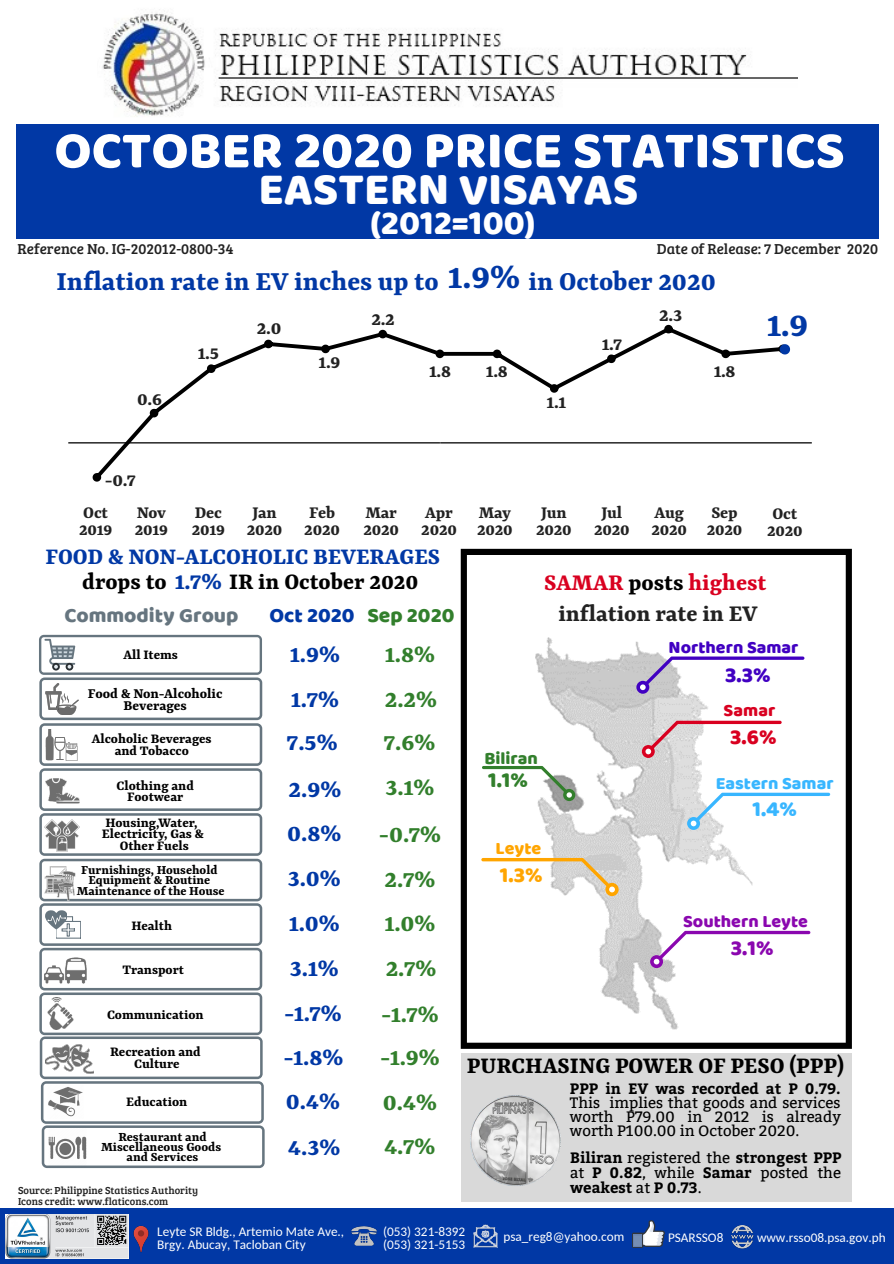
<style>
.page{position:relative;width:894px;height:1264px;background:#fff}
.page>*{position:absolute;margin:0;border:0;box-sizing:border-box;transform-origin:0 0}
.t1{font:52.95px "Baloo Bhai";color:#fff}
.t2{font:46.35px "Baloo Bhai";color:#fff}
.t3{font:700 39.75px "Rasa";color:#0138a5}
.t4{font:34.8px "Baloo Bhai";color:#fff}
.t5{font:700 29.85px "Rasa";color:#0138a5}
.t6{font:700 27.6px/44.7px "Rasa";color:#327f2c}
.t7{font:700 27.6px/44.8px "Rasa";color:#0138a5;text-align:justify}
.t8{font:700 25.8px/30.6px "Rasa";color:#222;text-align:center}
.t9{font:700 25.5px/24.8px "Rasa";color:#0138a5;text-align:center}
.t10{font:700 25.5px "Rasa";color:#000}
.t11{font:21.9px "Baloo Bhai";color:#4100c2}
.t12{font:21.9px "Baloo Bhai";color:#d90020}
.t13{font:21.9px "Baloo Bhai";color:#38b6ff}
.t14{font:21.9px "Baloo Bhai";color:#8a07af}
.t15{font:21.9px "Baloo Bhai";color:#ffa500}
.t16{font:21.9px "Baloo Bhai";color:#327f2c}
.t17{font:700 21px "Rasa";color:#222}
.t18{font:21px "Baloo Bhai";color:#66757f}
.t19{font:21px "Baloo Bhai";color:#327f2c}
.t20{font:21px "Baloo Bhai";color:#0138a5}
.t21{font:700 18.75px/17px "Rasa";letter-spacing:-.01em;color:#222}
.t22{font:17.85px "Baloo Bhai";color:#8a07af}
.t23{font:17.85px "Baloo Bhai";color:#4100c2}
.t24{font:17.85px "Baloo Bhai";color:#38b6ff}
.t25{font:17.85px "Baloo Bhai";color:#327f2c}
.t26{font:17.85px "Baloo Bhai";color:#d90020}
.t27{font:17.85px "Baloo Bhai";color:#ffa500}
.t28{font:700 15.45px/12px "Rasa";color:#000;text-align:center}
.t29{font:700 15px/11.6px "Rasa";color:#000;text-align:center}
.t30{font:700 15px/15px "Bitter";color:#000;text-align:justify}
.t31{font:15px/14px "Bitter";color:#000;text-align:justify}
.t32{font:14.85px "Bree Serif";color:#222}
.t33{font:700 14.25px/10.4px "Rasa";color:#000;text-align:center}
.t34{font:700 14.1px/10.8px "Rasa";color:#000;text-align:center}
.t35{font:13.2px/13.5px "Carlito";color:#fff}
.t36{font:10.5px/10.5px "Bree Serif";color:#222}
.s1{color:#000}
.s2{font-size:27px}
.s3{color:#d90020}
.s4{font-weight:400}
</style>
<div class="page">
<img style="left:102px;top:9px;width:694px;height:108px">
<div style="left:17px;top:125px;width:861px;height:113px;background:#0138a5"></div>
<div style="left:0;top:1208px;width:893px;height:55px;background:#0138a5"></div>
<img style="left:128px;top:1225px;width:21px;height:27px">
<svg style="left:632px;top:1220px;width:32px;height:27px"></svg>
<div style="left:633px;top:1233px;width:9px;height:13px;background:#6883b0"></div>
<div style="left:633px;top:1235px;width:8px;height:10px;background:#758eb3"></div>
<img style="left:6px;top:1214px;width:122px;height:44px">
<img style="left:473px;top:1224px;width:25px;height:24px">
<img style="left:731px;top:1225px;width:22px;height:23px">
<img style="left:351px;top:1226px;width:26px;height:20px">
<svg style="left:460px;top:549px;width:391px;height:499px"></svg>
<img style="left:535px;top:636px;width:217px;height:394px">
<svg style="left:633px;top:599px;width:45px;height:45px"></svg>
<svg style="left:636px;top:656px;width:168px;height:37px"></svg>
<svg style="left:650px;top:930px;width:160px;height:38px"></svg>
<svg style="left:481px;top:858px;width:137px;height:38px"></svg>
<svg style="left:482px;top:766px;width:93px;height:35px"></svg>
<svg style="left:641px;top:720px;width:140px;height:38px"></svg>
<svg style="left:687px;top:792px;width:142px;height:38px"></svg>
<div style="left:460px;top:1053px;width:391px;height:149px;background:#d9d9d9"></div>
<img style="left:460px;top:1077px;width:101px;height:125px">
<svg style="left:39px;top:635px;width:225px;height:532px"></svg>
<svg style="left:68px;top:325px;width:743px;height:156px"></svg>
<h1 class="t1" style="left:54px;top:118px;width:791px">OCTOBER 2020 PRICE STATISTICS</h1>
<h2 class="t2" style="left:258px;top:161px;width:381px">EASTERN VISAYAS</h2>
<h3 class="t4" style="left:370px;top:202px;width:167px">(2012=100)</h3>
<p class="t32" style="left:18px;top:238px;width:217px">Reference No. IG-202012-0800-34</p>
<p class="t32" style="left:656px;top:238px;width:223px">Date of Release: 7 December 2020</p>
<h3 class="t3" style="left:448px;top:259px;width:74px">1.9%</h3>
<h3 class="t5" style="left:56px;top:268px;width:384px">Inflation rate in EV inches up to</h3>
<h3 class="t5" style="left:528px;top:268px;width:189px">in October 2020</h3>
<h3 class="t17" style="left:137px;top:389px;width:26px">0.6</h3>
<h3 class="t17" style="left:198px;top:344px;width:23px">1.5</h3>
<h3 class="t17" style="left:257px;top:318px;width:26px">2.0</h3>
<h3 class="t17" style="left:318px;top:353px;width:23px">1.9</h3>
<h3 class="t17" style="left:371px;top:310px;width:25px">2.2</h3>
<h3 class="t17" style="left:429px;top:361px;width:23px">1.8</h3>
<h3 class="t17" style="left:486px;top:361px;width:23px">1.8</h3>
<h3 class="t17" style="left:546px;top:392px;width:21px">1.1</h3>
<h3 class="t17" style="left:601px;top:335px;width:22px">1.7</h3>
<h3 class="t17" style="left:659px;top:306px;width:24px">2.3</h3>
<h3 class="t17" style="left:713px;top:361px;width:23px">1.8</h3>
<h3 class="t3" style="left:766px;top:307px;width:43px">1.9</h3>
<h3 class="t17" style="left:105px;top:470px;width:32px">-0.7</h3>
<p class="t21" style="left:79px;top:505px;width:35px">Oct<br>2019</p>
<p class="t21" style="left:135px;top:505px;width:35px">Nov<br>2019</p>
<p class="t21" style="left:192px;top:505px;width:35px">Dec<br>2019</p>
<p class="t21" style="left:247px;top:505px;width:37px;text-align:center">Jan<br>2020</p>
<p class="t21" style="left:304px;top:505px;width:37px">Feb<br>2020</p>
<p class="t21" style="left:363px;top:505px;width:37px">Mar<br>2020</p>
<p class="t21" style="left:421px;top:505px;width:37px">Apr<br>2020</p>
<p class="t21" style="left:477px;top:505px;width:37px">May<br>2020</p>
<p class="t21" style="left:536px;top:505px;width:37px">Jun<br>2020</p>
<p class="t21" style="left:594px;top:505px;width:37px;text-align:center">Jul<br>2020</p>
<p class="t21" style="left:651px;top:505px;width:37px">Aug<br>2020</p>
<p class="t21" style="left:706px;top:505px;width:37px">Sep<br>2020</p>
<p class="t21" style="left:766px;top:506px;width:37px">Oct<br>2020</p>
<h3 class="t9" style="left:45px;top:546px;width:396px">FOOD &amp; NON-ALCOHOLIC BEVERAGES <span class="s1">drops to</span> <span class="s2">1.7%</span> <span class="s1">IR in October 2020</span></h3>
<h3 class="t18" style="left:64px;top:602px;width:175px">Commodity Group</h3>
<p class="t29" style="left:123px;top:650px;width:56px">All Items</p>
<p class="t28" style="left:88px;top:688px;width:136px">Food &amp; Non-Alcoholic<br>Beverages</p>
<p class="t29" style="left:92px;top:734px;width:121px">Alcoholic Beverages and Tobacco</p>
<p class="t29" style="left:116px;top:780px;width:79px">Clothing and<br>Footwear</p>
<p class="t29" style="left:102px;top:817px;width:103px">Housing,Water,<br>Electricity, Gas &amp;<br>Other Fuels</p>
<p class="t34" style="left:77px;top:864px;width:149px">Furnishings, Household<br>Equipment &amp; Routine<br>Maintenance of the House</p>
<p class="t29" style="left:131px;top:920px;width:42px">Health</p>
<p class="t29" style="left:122px;top:964px;width:63px">Transport</p>
<p class="t29" style="left:107px;top:1009px;width:98px">Communication</p>
<p class="t29" style="left:110px;top:1046px;width:92px">Recreation and<br>Culture</p>
<p class="t29" style="left:126px;top:1097px;width:62px">Education</p>
<p class="t33" style="left:101px;top:1132px;width:122px">Restaurant and<br>Miscellaneous Goods and Services</p>
<p class="t36" style="left:18px;top:1184px;width:182px">Source: Philippine Statistics Authority<br>Icons credit: www.flaticons.com</p>
<h3 class="t20" style="left:269px;top:602px;width:87px">Oct 2020</h3>
<h3 class="t7" style="left:286px;top:633px;width:55px;line-height:44.1px">1.9% 1.7% 7.5%</h3>
<h3 class="t7" style="left:283px;top:767px;width:61px;text-align:left">2.9%<br>0.8%<br>3.0%<br>1.0%<br>3.1% -1.7% -1.8%<br>0.4%<br>4.3%</h3>
<h3 class="t19" style="left:367px;top:602px;width:88px">Sep 2020</h3>
<h3 class="t6" style="left:378px;top:633px;width:64px">1.8%<br>2.2%<br>7.6%<br>3.1% -0.7%<br>2.7%<br>1.0%<br>2.7% -1.7% -1.9%<br>0.4%<br>4.7%</h3>
<h3 class="t8" style="left:544px;top:569px;width:224px"><span class="s3">SAMAR</span> <span class="s1">posts</span> <span class="s3">highest </span>inflation rate in EV</h3>
<p class="t23" style="left:668px;top:636px;width:131px">Northern Samar</p>
<h3 class="t11" style="left:725px;top:661px;width:47px">3.3%</h3>
<p class="t26" style="left:723px;top:699px;width:53px">Samar</p>
<p class="t25" style="left:484px;top:747px;width:55px">Biliran</p>
<h3 class="t16" style="left:488px;top:767px;width:41px">1.1%</h3>
<p class="t27" style="left:495px;top:837px;width:47px">Leyte</p>
<h3 class="t15" style="left:500px;top:861px;width:44px">1.3%</h3>
<h3 class="t12" style="left:730px;top:724px;width:48px">3.6%</h3>
<p class="t24" style="left:715px;top:772px;width:119px">Eastern Samar</p>
<h3 class="t13" style="left:752px;top:795px;width:46px">1.4%</h3>
<p class="t22" style="left:683px;top:910px;width:126px">Southern Leyte</p>
<h3 class="t14" style="left:730px;top:934px;width:44px">3.1%</h3>
<h3 class="t10" style="left:466px;top:1054px;width:378px">PURCHASING POWER OF PESO (PPP)</h3>
<p class="t30" style="left:570px;top:1080px;width:272px">PPP in EV was recorded at P 0.79.</p>
<p class="t31" style="left:570px;top:1096px;width:272px">This implies that goods and services worth P79.00 in 2012 is already worth P100.00 in October 2020.</p>
<p class="t30" style="left:570px;top:1149px;width:273px">Biliran <span class="s4">registered the</span> strongest PPP <span class="s4">at</span> P 0.82<span class="s4">, while</span> Samar <span class="s4">posted the </span>weakest <span class="s4">at</span> P 0.73<span class="s4">.</span></p>
<p class="t35" style="left:157px;top:1225px;width:188px">Leyte SR Bldg., Artemio Mate Ave.,<br>Brgy. Abucay, Tacloban City</p>
<p class="t35" style="left:383px;top:1225px;width:84px">(053) 321-8392 (053) 321-5153</p>
<p class="t35" style="left:503px;top:1231px;width:122px">psa_reg8@yahoo.com</p>
<p class="t35" style="left:667px;top:1231px;width:57px">PSARSSO8</p>
<p class="t35" style="left:756px;top:1231px;width:130px">www.rsso08.psa.gov.ph</p>
</div>
